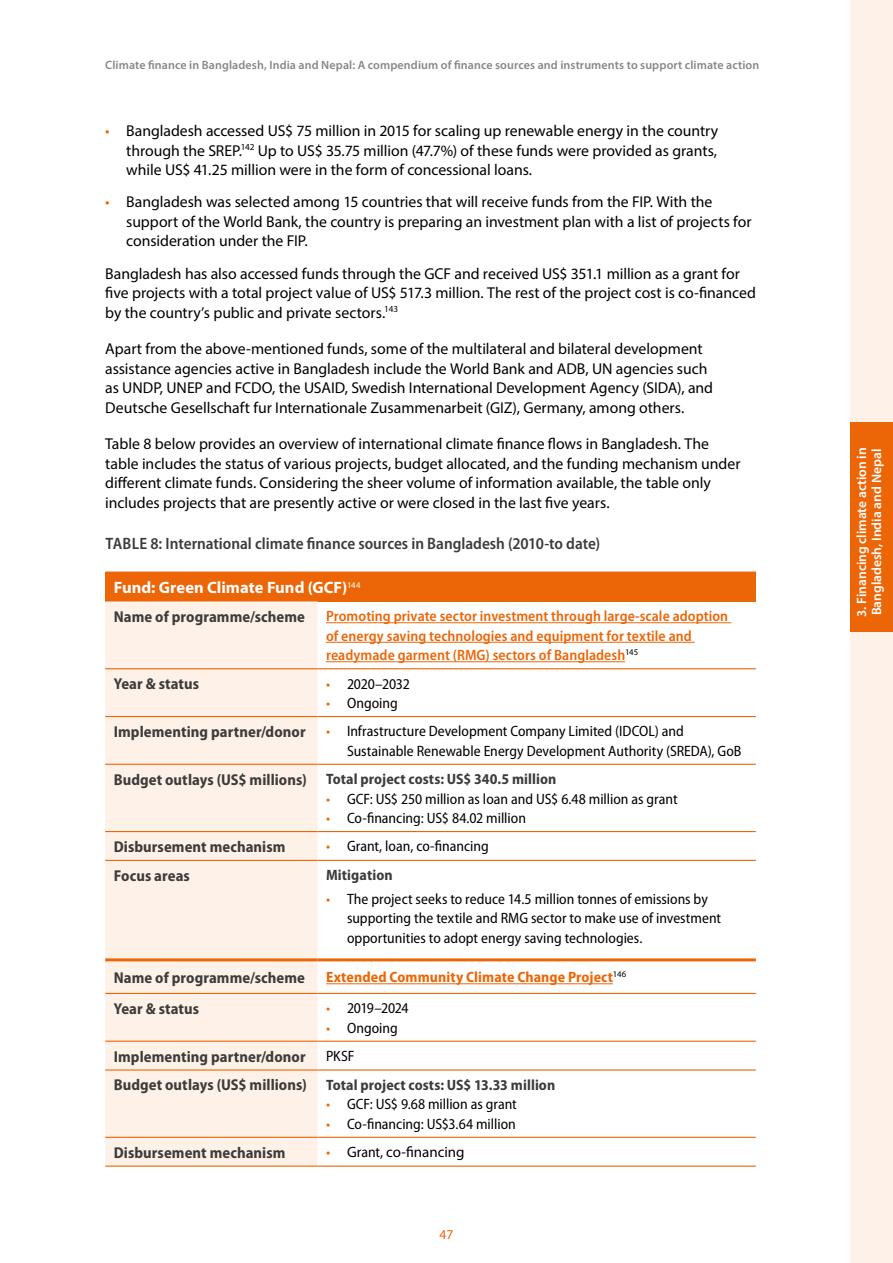
<style>
.page{position:relative;width:893px;height:1263px;background:#fff}
.page>*{position:absolute;margin:0;border:0;box-sizing:border-box;transform-origin:0 0}
.t1{font:600 semi-condensed 16.5px "Myriad Pro";color:#3c3c3b}
.t2{font:700 16.5px "Myriad Pro";color:#fff}
.t3{font:15.75px/19.5px "Myriad Pro";letter-spacing:-.005em;color:#000}
.t4{font:700 semi-condensed 15.75px "Myriad Pro";letter-spacing:.005em;color:#3c3c3b}
.t5{font:semi-condensed 15px/19.5px "Myriad Pro";color:#000}
.t6{font:600 semi-condensed 15px/19.5px "Myriad Pro";letter-spacing:.005em;color:#ec6608}
.t7{font:700 semi-condensed 15px/28.8px "Myriad Pro";letter-spacing:.005em;color:#3c3c3b}
.t8{font:700 semi-condensed 15px "Myriad Pro";letter-spacing:.005em;color:#ec6608}
.t9{font:15px "Myriad Pro";color:#000}
.t10{font:semi-condensed 15px "Myriad Pro";letter-spacing:-.025em;color:#000}
.t11{font:600 13.5px/15px "Myriad Pro";color:#fff}
.t12{font:13.5px "Myriad Pro";color:#ec6608}
.t13{font:600 12px "Myriad Pro";letter-spacing:.01em;color:#878787}
.s1{color:#ec6608}
.s2{font-size:15.75px}
.s3{font-weight:400;color:#000}
.s4{font-stretch:semi-condensed}
</style>
<div class="page">
<div style="left:850px;top:0;width:43px;height:212px;background:#fef1e8"></div>
<div style="left:850px;top:212px;width:43px;height:210px;background:#fef1e8"></div>
<div style="left:850px;top:422px;width:43px;height:210px;background:#ec6608"></div>
<div style="left:850px;top:632px;width:43px;height:211px;background:#fef1e8"></div>
<div style="left:850px;top:843px;width:43px;height:210px;background:#fef1e8"></div>
<div style="left:850px;top:1053px;width:43px;height:210px;background:#fef1e8"></div>
<div style="left:105px;top:572px;width:651px;height:29px;background:#ec6608"></div>
<div style="left:105px;top:601px;width:212px;height:564px;background:#fef1e8"></div>
<hr style="left:105px;top:571px;width:212px;height:2px;background:#ec6608">
<hr style="left:317px;top:571px;width:439px;height:2px;background:#ec6608">
<hr style="left:105px;top:958px;width:212px;height:3px;background:#ec6608">
<hr style="left:317px;top:958px;width:439px;height:3px;background:#ec6608">
<hr style="left:105px;top:668px;width:212px;height:1px;background:#ec6608">
<hr style="left:105px;top:716px;width:212px;height:1px;background:#ec6608">
<hr style="left:105px;top:764px;width:212px;height:1px;background:#ec6608">
<hr style="left:105px;top:831px;width:212px;height:1px;background:#ec6608">
<hr style="left:105px;top:860px;width:212px;height:1px;background:#ec6608">
<hr style="left:105px;top:993px;width:212px;height:1px;background:#ec6608">
<hr style="left:105px;top:1041px;width:212px;height:1px;background:#ec6608">
<hr style="left:105px;top:1069px;width:212px;height:1px;background:#ec6608">
<hr style="left:105px;top:1137px;width:212px;height:1px;background:#ec6608">
<hr style="left:105px;top:1165px;width:212px;height:2px;background:#ec6608">
<hr style="left:317px;top:668px;width:439px;height:1px;background:#ec6608">
<hr style="left:317px;top:716px;width:439px;height:1px;background:#ec6608">
<hr style="left:317px;top:764px;width:439px;height:1px;background:#ec6608">
<hr style="left:317px;top:831px;width:439px;height:1px;background:#ec6608">
<hr style="left:317px;top:860px;width:439px;height:1px;background:#ec6608">
<hr style="left:317px;top:993px;width:439px;height:1px;background:#ec6608">
<hr style="left:317px;top:1041px;width:439px;height:1px;background:#ec6608">
<hr style="left:317px;top:1069px;width:439px;height:1px;background:#ec6608">
<hr style="left:317px;top:1137px;width:439px;height:1px;background:#ec6608">
<hr style="left:317px;top:1165px;width:439px;height:2px;background:#ec6608">
<hr style="left:326px;top:622px;width:405px;height:1px;background:#ec6608">
<hr style="left:326px;top:642px;width:369px;height:1px;background:#ec6608">
<hr style="left:326px;top:661px;width:299px;height:1px;background:#ec6608">
<hr style="left:326px;top:983px;width:287px;height:1px;background:#ec6608">
<p class="t13" style="left:105px;top:57px;width:656px">Climate finance in Bangladesh, India and Nepal: A compendium of finance sources and instruments to support climate action</p>
<p class="t3" style="left:126px;top:121px;width:593px;text-align:justify;text-indent:-21px"><span class="s1">•</span> Bangladesh accessed US$ 75 million in 2015 for scaling up renewable energy in the country through the SREP.<sup>142</sup> Up to US$ 35.75 million (47.7%) of these funds were provided as grants, while US$ 41.25 million were in the form of concessional loans.</p>
<p class="t3" style="left:126px;top:192px;width:627px;text-indent:-21px"><span class="s1">•</span> Bangladesh was selected among 15 countries that will receive funds from the FIP. With the support of the World Bank, the country is preparing an investment plan with a list of projects for consideration under the FIP.</p>
<p class="t3" style="left:105px;top:263px;width:652px">Bangladesh has also accessed funds through the GCF and received US$ 351.1 million as a grant for five projects with a total project value of US$ 517.3 million. The rest of the project cost is co-financed by the country’s public and private sectors.<sup>143</sup></p>
<p class="t3" style="left:105px;top:339px;width:609px">Apart from the above-mentioned funds, some of the multilateral and bilateral development assistance agencies active in Bangladesh include the World Bank and ADB, UN agencies such as UNDP, UNEP and FCDO, the USAID, Swedish International Development Agency (SIDA), and Deutsche Gesellschaft fur Internationale Zusammenarbeit (GIZ), Germany, among others.</p>
<p class="t3" style="left:105px;top:434px;width:637px">Table 8 below provides an overview of international climate finance flows in Bangladesh. The table includes the status of various projects, budget allocated, and the funding mechanism under different climate funds. Considering the sheer volume of information available, the table only includes projects that are presently active or were closed in the last five years.</p>
<p class="t1" style="left:105px;top:534px;width:496px">TABLE 8: International climate finance sources in Bangladesh (2010-to date)</p>
<p class="t2" style="left:114px;top:578px;width:248px">Fund: Green Climate Fund (GCF)<sup>144</sup></p>
<p class="t4" style="left:114px;top:606px;width:193px">Name of programme/scheme</p>
<p class="t6" style="left:326px;top:607px;width:404px">Promoting private sector investment through large-scale adoption of energy saving technologies and equipment for textile and readymade garment (RMG) sectors of Bangladesh<sup>145</sup></p>
<p class="t4" style="left:114px;top:674px;width:87px">Year &amp; status</p>
<p class="t5" style="left:326px;top:674px;width:85px"><span class="s1">•</span> 2020–2032</p>
<p class="t5" style="left:326px;top:693px;width:73px"><span class="s1">•</span> Ongoing</p>
<p class="t4" style="left:114px;top:721px;width:193px">Implementing partner/donor</p>
<p class="t5" style="left:347px;top:722px;width:396px;text-indent:-21px"><span class="s1">•</span> Infrastructure Development Company Limited (IDCOL) and<br>Sustainable Renewable Energy Development Authority (SREDA), GoB</p>
<p class="t7" style="left:114px;top:764px;width:444px"><span class="s2">Budget outlays (US$ millions)</span> Total project costs: US$ 340.5 million</p>
<p class="t5" style="left:326px;top:789px;width:353px"><span class="s1">•</span> GCF: US$ 250 million as loan and US$ 6.48 million as grant</p>
<p class="t5" style="left:326px;top:809px;width:201px"><span class="s1">•</span> Co-financing: US$ 84.02 million</p>
<p class="t4" style="left:114px;top:836px;width:173px">Disbursement mechanism</p>
<p class="t5" style="left:326px;top:837px;width:164px"><span class="s1">•</span> Grant, loan, co-financing</p>
<p class="t4" style="left:114px;top:865px;width:78px">Focus areas</p>
<p class="t7" style="left:326px;top:860px;width:68px">Mitigation</p>
<p class="t5" style="left:347px;top:889px;width:376px;text-indent:-21px"><span class="s1">•</span> The project seeks to reduce 14.5 million tonnes of emissions by supporting the textile and RMG sector to make use of investment opportunities to adopt energy saving technologies.</p>
<p class="t4" style="left:114px;top:967px;width:193px">Name of programme/scheme</p>
<p class="t8" style="left:326px;top:967px;width:302px">Extended Community Climate Change Project<sup>146</sup></p>
<p class="t4" style="left:114px;top:998px;width:87px">Year &amp; status</p>
<p class="t10" style="left:326px;top:1000px;width:84px"><span class="s1">•</span> 2019–2024</p>
<p class="t5" style="left:326px;top:1018px;width:73px"><span class="s1">•</span> Ongoing</p>
<p class="t4" style="left:114px;top:1046px;width:193px">Implementing partner/donor</p>
<p class="t7" style="left:114px;top:1041px;width:443px;text-indent:212px"><span class="s3">PKSF<br></span><span class="s2">Budget outlays (US$ millions)</span> Total project costs: US$ 13.33 million</p>
<p class="t5" style="left:326px;top:1095px;width:192px"><span class="s1">•</span> GCF: US$ 9.68 million as grant</p>
<p class="t5" style="left:326px;top:1114px;width:191px"><span class="s1">•</span> Co-financing: US$3.64 million</p>
<p class="t4" style="left:114px;top:1142px;width:173px">Disbursement mechanism</p>
<p class="t9" style="left:326px;top:1143px;width:140px"><span class="s1">•</span> G<span class="s4">rant,</span> co-financing</p>
<p class="t12" style="left:440px;top:1226px;width:15px">47</p>
<p class="t11" style="left:854px;top:617px;width:171px;rotate:-90deg">3. Financing climate action in<br>Bangladesh, India and Nepal</p>
</div>
